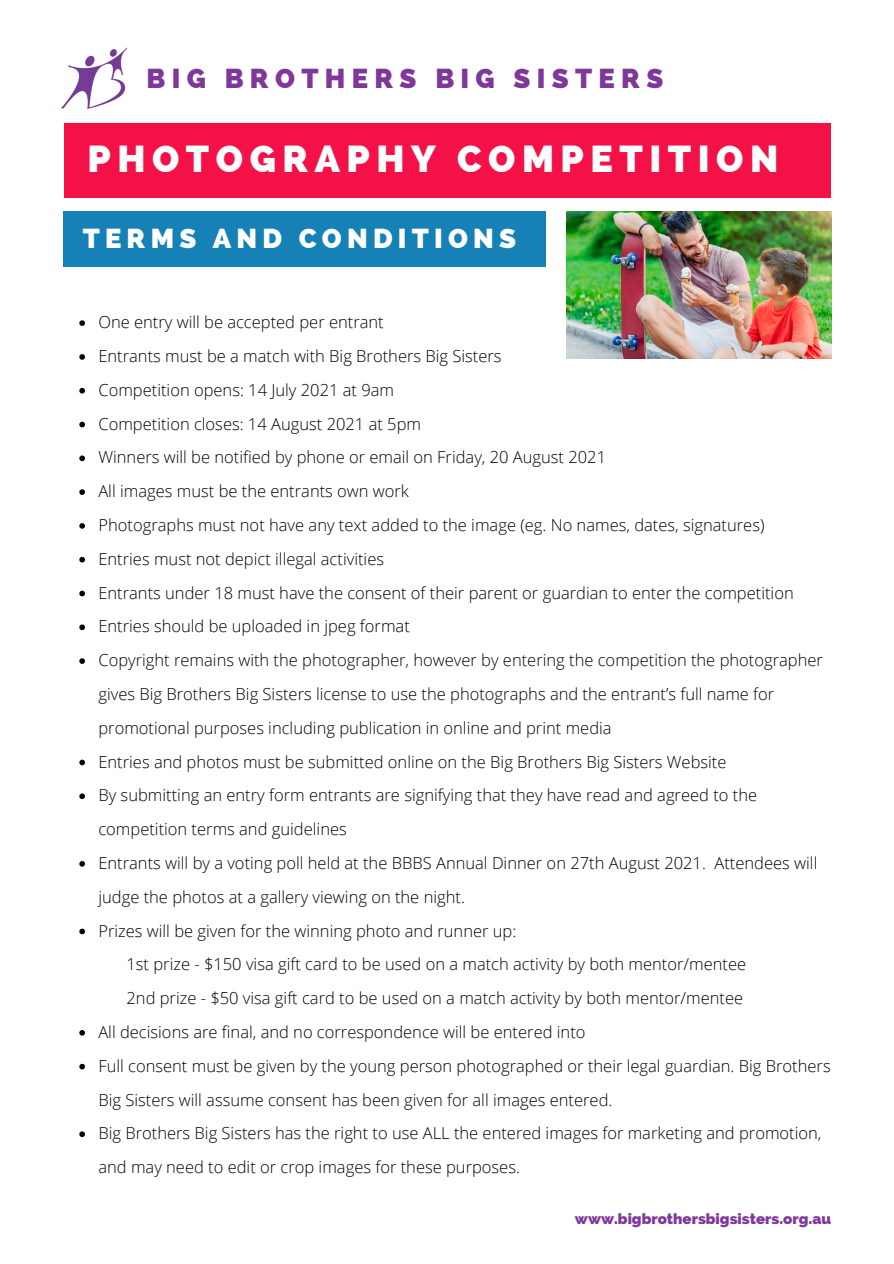
<style>
.page{position:relative;width:894px;height:1264px;background:#fff}
.page>*{position:absolute;margin:0;border:0;box-sizing:border-box;transform-origin:0 0}
.t1{font:800 37.5px "Raleway";letter-spacing:.175em;color:#fff}
.t2{font:800 27.45px "Raleway";letter-spacing:.23em;color:#80379b}
.t3{font:800 27.45px "Raleway";letter-spacing:.19em;color:#fff}
.t4{font:300 16.5px/33.8px "Open Sans";color:#000}
.t5{font:800 15px "Raleway";color:#80379b}
</style>
<div class="page">
<img style="left:566px;top:211px;width:265px;height:147px">
<img style="left:61px;top:47px;width:66px;height:62px">
<div style="left:64px;top:124px;width:766px;height:74px;background:#f41148"></div>
<div style="left:64px;top:211px;width:482px;height:56px;background:#1581b7"></div>
<svg style="left:79px;top:320px;width:6px;height:6px"></svg>
<svg style="left:79px;top:354px;width:6px;height:6px"></svg>
<svg style="left:79px;top:388px;width:6px;height:5px"></svg>
<svg style="left:79px;top:422px;width:6px;height:5px"></svg>
<svg style="left:79px;top:455px;width:6px;height:6px"></svg>
<svg style="left:79px;top:489px;width:6px;height:6px"></svg>
<svg style="left:79px;top:523px;width:6px;height:5px"></svg>
<svg style="left:79px;top:557px;width:6px;height:5px"></svg>
<svg style="left:79px;top:590px;width:6px;height:6px"></svg>
<svg style="left:79px;top:624px;width:6px;height:6px"></svg>
<svg style="left:79px;top:658px;width:6px;height:6px"></svg>
<svg style="left:79px;top:759px;width:6px;height:6px"></svg>
<svg style="left:79px;top:793px;width:6px;height:6px"></svg>
<svg style="left:79px;top:861px;width:6px;height:5px"></svg>
<svg style="left:79px;top:928px;width:6px;height:6px"></svg>
<svg style="left:79px;top:1030px;width:6px;height:5px"></svg>
<svg style="left:79px;top:1063px;width:6px;height:6px"></svg>
<svg style="left:79px;top:1131px;width:6px;height:5px"></svg>
<p class="t2" style="left:146px;top:62px;width:518px">BIG BROTHERS BIG SISTERS</p>
<p class="t1" style="left:87px;top:136px;width:692px">PHOTOGRAPHY COMPETITION</p>
<p class="t3" style="left:83px;top:222px;width:435px">TERMS AND CONDITIONS</p>
<p class="t4" style="left:98px;top:305px;width:287px">One entry will be accepted per entrant</p>
<p class="t4" style="left:98px;top:339px;width:404px">Entrants must be a match with Big Brothers Big Sisters</p>
<p class="t4" style="left:98px;top:372px;width:297px">Competition opens: 14 July 2021 at 9am</p>
<p class="t4" style="left:98px;top:406px;width:324px">Competition closes: 14 August 2021 at 5pm</p>
<p class="t4" style="left:98px;top:440px;width:509px">Winners will be notified by phone or email on Friday, 20 August 2021</p>
<p class="t4" style="left:98px;top:474px;width:312px">All images must be the entrants own work</p>
<p class="t4" style="left:98px;top:507px;width:667px">Photographs must not have any text added to the image (eg. No names, dates, signatures)</p>
<p class="t4" style="left:98px;top:541px;width:287px">Entries must not depict illegal activities</p>
<p class="t4" style="left:98px;top:575px;width:696px">Entrants under 18 must have the consent of their parent or guardian to enter the competition</p>
<p class="t4" style="left:98px;top:609px;width:313px">Entries should be uploaded in jpeg format</p>
<p class="t4" style="left:98px;top:643px;width:725px">Copyright remains with the photographer, however by entering the competition the photographer gives Big Brothers Big Sisters license to use the photographs and the entrant’s full name for promotional purposes including publication in online and print media</p>
<p class="t4" style="left:98px;top:744px;width:629px">Entries and photos must be submitted online on the Big Brothers Big Sisters Website</p>
<p class="t4" style="left:98px;top:778px;width:660px">By submitting an entry form entrants are signifying that they have read and agreed to the competition terms and guidelines</p>
<p class="t4" style="left:98px;top:845px;width:720px">Entrants will by a voting poll held at the BBBS Annual Dinner on 27th August 2021. Attendees will judge the photos at a gallery viewing on the night.</p>
<p class="t4" style="left:98px;top:913px;width:419px">Prizes will be given for the winning photo and runner up:</p>
<p class="t4" style="left:126px;top:947px;width:621px">1st prize - $150 visa gift card to be used on a match activity by both mentor/mentee</p>
<p class="t4" style="left:126px;top:980px;width:618px">2nd prize - $50 visa gift card to be used on a match activity by both mentor/mentee</p>
<p class="t4" style="left:98px;top:1014px;width:488px">All decisions are final, and no correspondence will be entered into</p>
<p class="t4" style="left:98px;top:1048px;width:733px">Full consent must be given by the young person photographed or their legal guardian. Big Brothers<br>Big Sisters will assume consent has been given for all images entered.</p>
<p class="t4" style="left:98px;top:1115px;width:724px">Big Brothers Big Sisters has the right to use ALL the entered images for marketing and promotion, and may need to edit or crop images for these purposes.</p>
<p class="t5" style="left:574px;top:1210px;width:257px">www.bigbrothersbigsisters.org.au</p>
</div>
